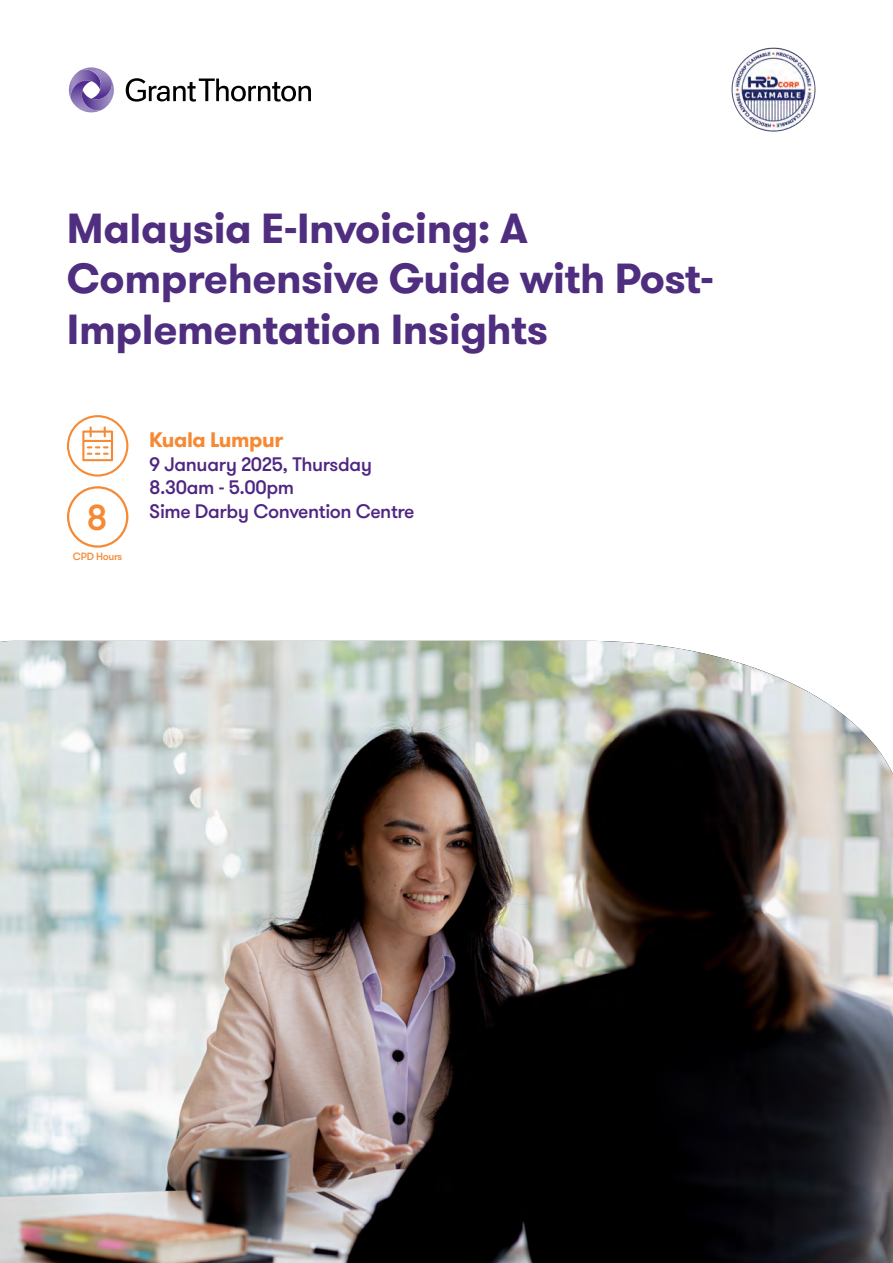
<style>
.page{position:relative;width:893px;height:1263px;background:#fff}
.page>*{position:absolute;margin:0;border:0;box-sizing:border-box;transform-origin:0 0}
.t1{font:700 42px/50.4px "GT Walsheim Pro";letter-spacing:-.01em;color:#4f2d7f}
.t2{font:500 36px "GT Walsheim Pro";color:#f68933}
.t3{font:700 21px "GT Walsheim Pro";letter-spacing:-.02em;color:#f68933}
.t4{font:500 19.5px/23.4px "GT Walsheim Pro";letter-spacing:-.02em;color:#4f2683}
.t5{font:500 10.5px "GT Walsheim Pro";letter-spacing:-.03em;color:#f68933}
</style>
<div class="page">
<img style="left:0;top:641px;width:893px;height:622px">
<svg style="left:126px;top:78px;width:185px;height:24px"></svg>
<svg style="left:68px;top:67px;width:46px;height:46px"></svg>
<img style="left:731px;top:47px;width:85px;height:85px">
<svg style="left:67px;top:415px;width:61px;height:62px"></svg>
<div style="left:67px;top:486px;width:61px;height:62px;border:2px solid #f68933;border-radius:50%"></div>
<p class="t1" style="left:67px;top:204px;width:648px">Malaysia E-Invoicing: A<br>Comprehensive Guide with Post-<br>Implementation Insights</p>
<p class="t2" style="left:87px;top:495px;width:23px">8</p>
<p class="t5" style="left:73px;top:550px;width:51px">CPD Hours</p>
<p class="t3" style="left:149px;top:426px;width:135px">Kuala Lumpur</p>
<p class="t4" style="left:149px;top:453px;width:267px">9 January 2025, Thursday<br>8.30am - 5.00pm<br>Sime Darby Convention Centre</p>
</div>
